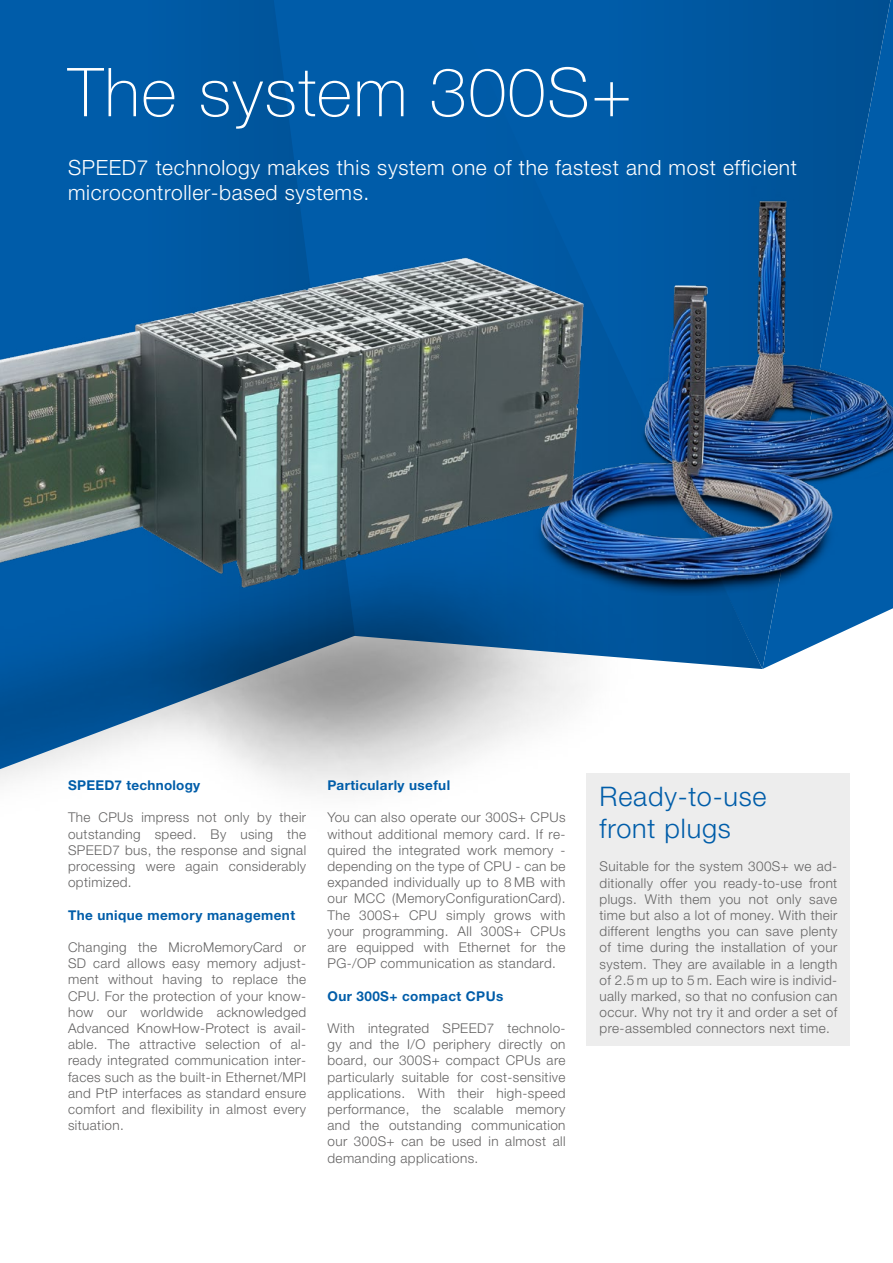
<style>
.page{position:relative;width:893px;height:1263px;background:#fff}
.page>*{position:absolute;margin:0;border:0;box-sizing:border-box;transform-origin:0 0}
.t1{font:100 67.5px "Helvetica Neue LTW1 G";letter-spacing:.025em;color:#fff}
.t2{font:300 27px/32.4px "Helvetica Neue LTW1 G";letter-spacing:.03em;color:#005da9}
.t3{font:300 21px/25.2px "Helvetica Neue LTW1 G";letter-spacing:.03em;color:#fff}
.t4{font:300 13.5px/16.2px "Helvetica Neue LTW1 G";letter-spacing:.03em;color:#646363;text-align:justify}
.t5{font:700 13.5px "Helvetica Neue LTW1 G";letter-spacing:.03em;color:#005da9}
</style>
<div class="page">
<svg style="left:762px;top:0;width:128px;height:669px;background:#1966a7"></svg>
<svg style="left:355px;top:0;width:407px;height:669px;background:#005aa5"></svg>
<svg style="left:0;top:0;width:355px;height:116px;background:#005aa5"></svg>
<img style="left:729px;top:179px;width:164px;height:329px">
<img style="left:729px;top:267px;width:121px;height:328px">
<img style="left:0;top:116px;width:729px;height:797px">
<div style="left:587px;top:774px;width:263px;height:272px;background:#ededed"></div>
<h1 class="t1" style="left:68px;top:52px;width:565px">The system 300S+</h1>
<h3 class="t3" style="left:68px;top:155px;width:730px">SPEED7 technology makes this system one of the fastest and most efficient microcontroller-based systems.</h3>
<p class="t5" style="left:68px;top:777px;width:134px">SPEED7 technology</p>
<p class="t4" style="left:68px;top:809px;width:240px">The CPUs impress not only by their outstanding speed. By using the SPEED7 bus, the response and signal processing were again considerably optimized.</p>
<p class="t5" style="left:68px;top:906px;width:229px">The unique memory management</p>
<p class="t4" style="left:68px;top:939px;width:240px">Changing the MicroMemoryCard or SD card allows easy memory adjust&shy;ment without having to replace the CPU. For the protection of your know&shy;how our worldwide acknowledged Advanced KnowHow-Protect is avail&shy;able. The attractive selection of al&shy;ready integrated communication inter&shy;faces such as the built-in Ethernet/MPI and PtP interfaces as standard ensure comfort and flexibility in almost every situation.</p>
<p class="t5" style="left:327px;top:777px;width:124px">Particularly useful</p>
<p class="t4" style="left:327px;top:809px;width:240px">You can also operate our 300S+ CPUs without additional memory card. If re&shy;quired the integrated work memory - depending on the type of CPU - can be expanded individually up to 8 MB with our MCC (MemoryConfigurationCard).<br>The 300S+ CPU simply grows with your programming. All 300S+ CPUs are equipped with Ethernet for the PG-/OP communication as standard.</p>
<p class="t5" style="left:327px;top:987px;width:177px">Our 300S+ compact CPUs</p>
<p class="t4" style="left:327px;top:1020px;width:240px">With integrated SPEED7 technolo&shy;gy and the I/O periphery directly on board, our 300S+ compact CPUs are particularly suitable for cost-sensitive applications. With their high-speed performance, the scalable memory and the outstanding communication our 300S+ can be used in almost all demanding applications.</p>
<h2 class="t2" style="left:600px;top:780px;width:169px">Ready-to-use front plugs</h2>
<p class="t4" style="left:600px;top:858px;width:239px">Suitable for the system 300S+ we ad&shy;ditionally offer you ready-to-use front plugs. With them you not only save time but also a lot of money. With their different lengths you can save plenty of time during the installation of your system. They are available in a length of 2.5 m up to 5 m. Each wire is individ&shy;ually marked, so that no confusion can occur. Why not try it and order a set of pre-assembled connectors next time.</p>
</div>
